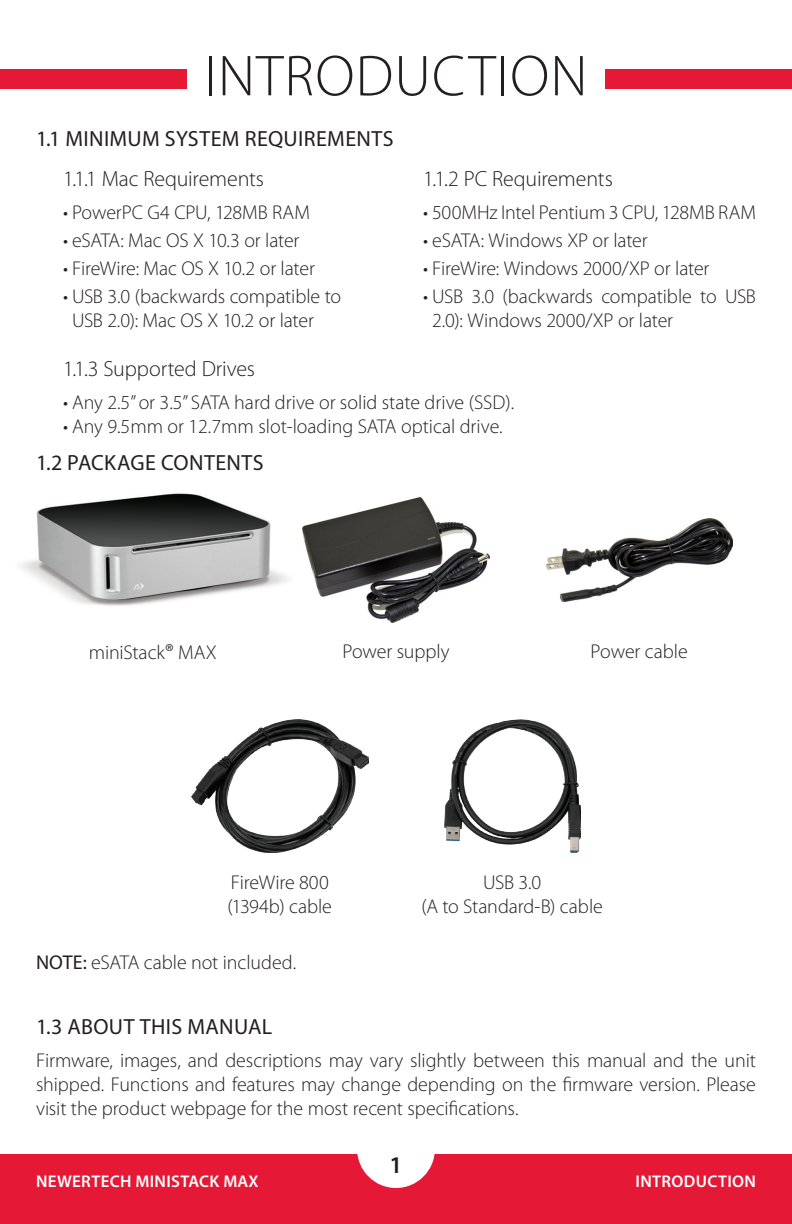
<style>
.page{position:relative;width:792px;height:1224px;background:#fff}
.page>*{position:absolute;margin:0;border:0;box-sizing:border-box;transform-origin:0 0}
.t1{font:300 58.2px "Myriad Pro";letter-spacing:.02em;color:#231f20}
.t2{font:600 24px "Myriad Pro";color:#231f20}
.t3{font:22px "Myriad Pro";letter-spacing:.015em;color:#231f20}
.Subhead{font:300 22px "Myriad Pro";letter-spacing:-.01em;color:#231f20}
.Header_Paragraph{font:300 20px/24px "Myriad Pro";letter-spacing:-.005em;color:#231f20}
.t4{font:600 17px "Myriad Pro";letter-spacing:.02em;color:#fff}
.s1{font-size:22px}
.s2{font-weight:400}
</style>
<div class="page">
<div style="left:0;top:1155px;width:792px;height:69px;background:#e51836"></div>
<div style="left:357px;top:1110px;width:78px;height:78px;background:#fff;border-radius:50%"></div>
<div style="left:605px;top:70px;width:187px;height:19px;background:#e51836"></div>
<img style="left:21px;top:493px;width:282px;height:113px">
<img style="left:303px;top:497px;width:186px;height:125px">
<img style="left:546px;top:518px;width:187px;height:83px">
<img style="left:445px;top:719px;width:135px;height:134px">
<img style="left:192px;top:719px;width:177px;height:134px">
<div style="left:0;top:70px;width:187px;height:19px;background:#e51836"></div>
<p class="t1" style="left:205px;top:44px;width:384px">INTRODUCTION</p>
<p class="t3" style="left:36px;top:125px;width:359px">1.1 MINIMUM SYSTEM REQUIREMENTS</p>
<p class="Subhead" style="left:63px;top:167px;width:203px">1.1.1 Mac Requirements</p>
<p class="Header_Paragraph" style="left:63px;top:201px;width:248px">• PowerPC G4 CPU, 128MB RAM</p>
<p class="Header_Paragraph" style="left:63px;top:229px;width:238px">• eSATA: Mac OS X 10.3 or later</p>
<p class="Header_Paragraph" style="left:63px;top:257px;width:253px">• FireWire: Mac OS X 10.2 or later</p>
<p class="Header_Paragraph" style="left:72px;top:285px;width:271px;text-indent:-9px">• USB 3.0 (backwards compatible to<br>USB 2.0): Mac OS X 10.2 or later</p>
<p class="Subhead" style="left:423px;top:167px;width:191px">1.1.2 PC Requirements</p>
<p class="Header_Paragraph" style="left:423px;top:201px;width:334px">• 500MHz Intel Pentium 3 CPU, 128MB RAM</p>
<p class="Header_Paragraph" style="left:423px;top:229px;width:226px">• eSATA: Windows XP or later</p>
<p class="Header_Paragraph" style="left:423px;top:257px;width:288px">• FireWire: Windows 2000/XP or later</p>
<p class="Header_Paragraph" style="left:432px;top:285px;width:325px;text-indent:-9px">• USB 3.0 (backwards compatible to USB<br>2.0): Windows 2000/XP or later</p>
<p class="Subhead" style="left:63px;top:356px;width:194px">1.1.3 Supported Drives</p>
<p class="Header_Paragraph" style="left:63px;top:390px;width:453px">• Any 2.5” or 3.5” SATA hard drive or solid state drive (SSD).</p>
<p class="Header_Paragraph" style="left:63px;top:414px;width:441px">• Any 9.5mm or 12.7mm slot-loading SATA optical drive.</p>
<p class="t3" style="left:36px;top:449px;width:229px">1.2 PACKAGE CONTENTS</p>
<p class="Header_Paragraph" style="left:89px;top:640px;width:129px">miniStack<span class="s1">®</span> MAX</p>
<p class="Header_Paragraph" style="left:342px;top:640px;width:109px">Power supply</p>
<p class="Header_Paragraph" style="left:591px;top:640px;width:99px">Power cable</p>
<p class="Header_Paragraph" style="left:231px;top:871px;width:99px">FireWire 800</p>
<p class="Header_Paragraph" style="left:228px;top:895px;width:106px">(1394b) cable</p>
<p class="Header_Paragraph" style="left:36px;top:951px;width:262px"><span class="s2">NOTE:</span> eSATA cable not included.</p>
<p class="Header_Paragraph" style="left:483px;top:871px;width:60px">USB 3.0</p>
<p class="Header_Paragraph" style="left:421px;top:895px;width:183px">(A to Standard-B) cable</p>
<p class="t3" style="left:36px;top:1014px;width:238px">1.3 ABOUT THIS MANUAL</p>
<p class="Header_Paragraph" style="left:36px;top:1049px;width:722px;text-align:justify">Firmware, images, and descriptions may vary slightly between this manual and the unit shipped. Functions and features may change depending on the firmware version. Please visit the product webpage for the most recent specifications.</p>
<p class="t2" style="left:390px;top:1150px;width:14px">1</p>
<p class="t4" style="left:36px;top:1171px;width:224px">NEWERTECH MINISTACK MAX</p>
<p class="t4" style="left:636px;top:1171px;width:122px">INTRODUCTION</p>
</div>
